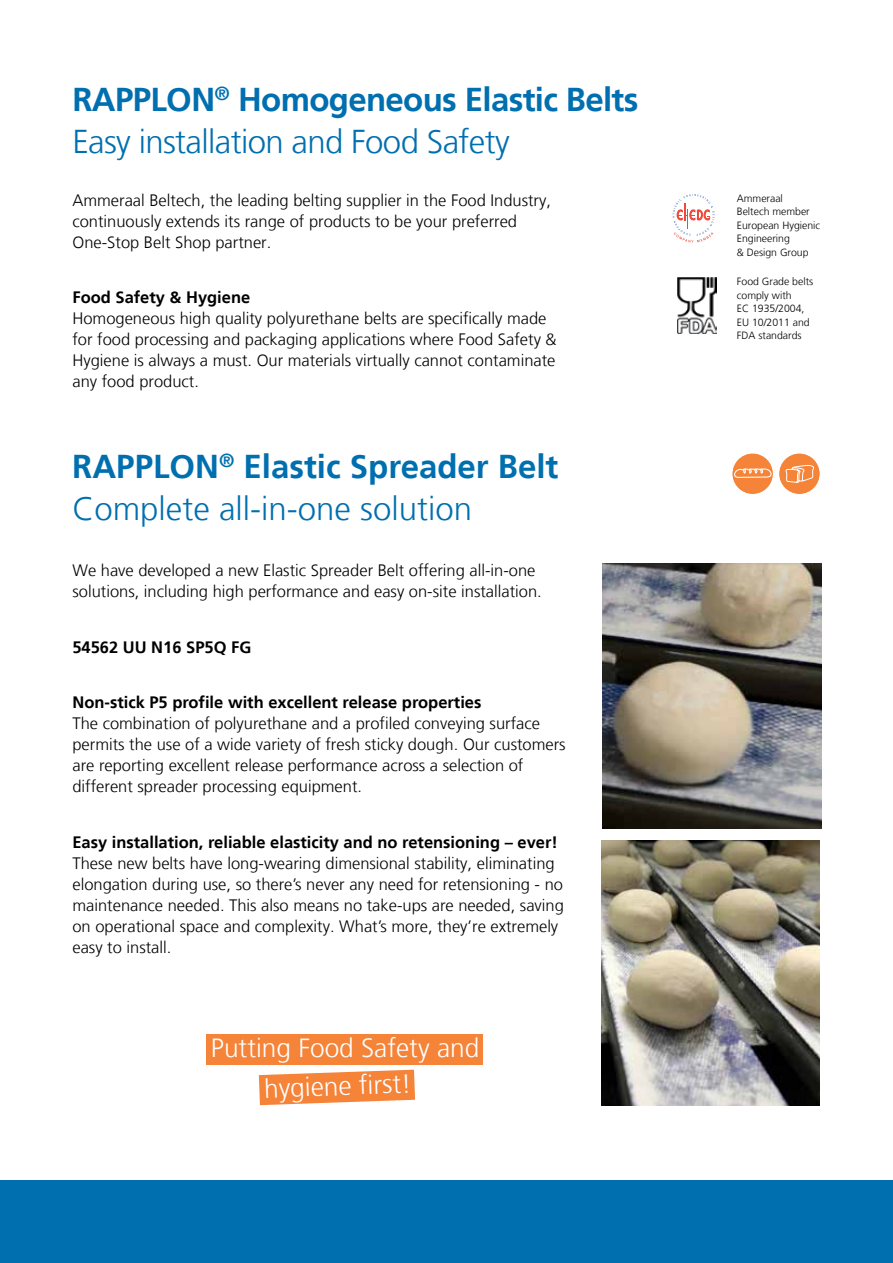
<style>
.page{position:relative;width:893px;height:1263px;background:#fff}
.page>*{position:absolute;margin:0;border:0;box-sizing:border-box;transform-origin:0 0}
.t1{font:700 33px/42px "Frutiger LT";letter-spacing:-.02em;color:#006faf}
.t2{font:700 33px/42px "Frutiger LT";color:#006faf}
.t3{font:300 26.25px "Frutiger";color:#fff}
.t4{font:300 16.5px/21px "Frutiger LT";color:#000}
.t5{font:700 16.5px "Frutiger LT";color:#000}
.t6{font:300 10.5px/13.5px "Frutiger LT";color:#000}
.s1{font-weight:300}
</style>
<div class="page">
<div style="left:0;top:1180px;width:893px;height:83px;background:#006faf"></div>
<svg style="left:672px;top:194px;width:43px;height:49px"></svg>
<img style="left:678px;top:277px;width:38px;height:56px">
<div style="left:206px;top:1034px;width:277px;height:30px;background:#f58338"></div>
<svg style="left:259px;top:1070px;width:156px;height:35px;background:#f69454"></svg>
<svg style="left:780px;top:455px;width:38px;height:38px"></svg>
<div style="left:778px;top:453px;width:42px;height:42px;border:1px solid #fff;border-radius:50%"></div>
<svg style="left:734px;top:455px;width:38px;height:38px"></svg>
<div style="left:732px;top:453px;width:42px;height:42px;border:1px solid #fff;border-radius:50%"></div>
<img style="left:602px;top:563px;width:219px;height:266px">
<img style="left:601px;top:841px;width:219px;height:265px">
<h1 class="t1" style="left:72px;top:79px;width:567px">RAPPLON<sup>®</sup> Homogeneous Elastic Belts<br><span class="s1">Easy installation and Food Safety</span></h1>
<p class="t4" style="left:72px;top:190px;width:480px">Ammeraal Beltech, the leading belting supplier in the Food Industry, continuously extends its range of products to be your preferred<br>One-Stop Belt Shop partner.</p>
<p class="t5" style="left:72px;top:288px;width:179px">Food Safety &amp; Hygiene</p>
<p class="t4" style="left:72px;top:308px;width:486px">Homogeneous high quality polyurethane belts are specifically made for food processing and packaging applications where Food Safety &amp; Hygiene is always a must. Our materials virtually cannot contaminate any food product.</p>
<h1 class="t2" style="left:72px;top:446px;width:488px">RAPPLON<sup>®</sup> Elastic Spreader Belt<br><span class="s1">Complete all-in-one solution</span></h1>
<p class="t4" style="left:72px;top:560px;width:471px">We have developed a new Elastic Spreader Belt offering all-in-one solutions, including high performance and easy on-site installation.</p>
<p class="t5" style="left:72px;top:637px;width:180px">54562 UU N16 SP5Q FG</p>
<p class="t5" style="left:72px;top:693px;width:410px">Non-stick P5 profile with excellent release properties</p>
<p class="t4" style="left:72px;top:713px;width:495px">The combination of polyurethane and a profiled conveying surface permits the use of a wide variety of fresh sticky dough. Our customers are reporting excellent release performance across a selection of different spreader processing equipment.</p>
<p class="t5" style="left:72px;top:832px;width:487px">Easy installation, reliable elasticity and no retensioning – ever!</p>
<p class="t4" style="left:72px;top:853px;width:493px">These new belts have long-wearing dimensional stability, eliminating elongation during use, so there’s never any need for retensioning - no maintenance needed. This also means no take-ups are needed, saving on operational space and complexity. What’s more, they’re extremely easy to install.</p>
<h2 class="t3" style="left:211px;top:1033px;width:270px">Putting Food Safety and</h2>
<h2 class="t3" style="left:264px;top:1074px;width:149px;rotate:-2deg">hygiene first!</h2>
<p class="t6" style="left:737px;top:191px;width:85px">Ammeraal<br>Beltech member<br>European Hygienic<br>Engineering<br>&amp; Design Group</p>
<p class="t6" style="left:737px;top:275px;width:78px">Food Grade belts comply with<br>EC 1935/2004,<br>EU 10/2011 and<br>FDA standards</p>
</div>
